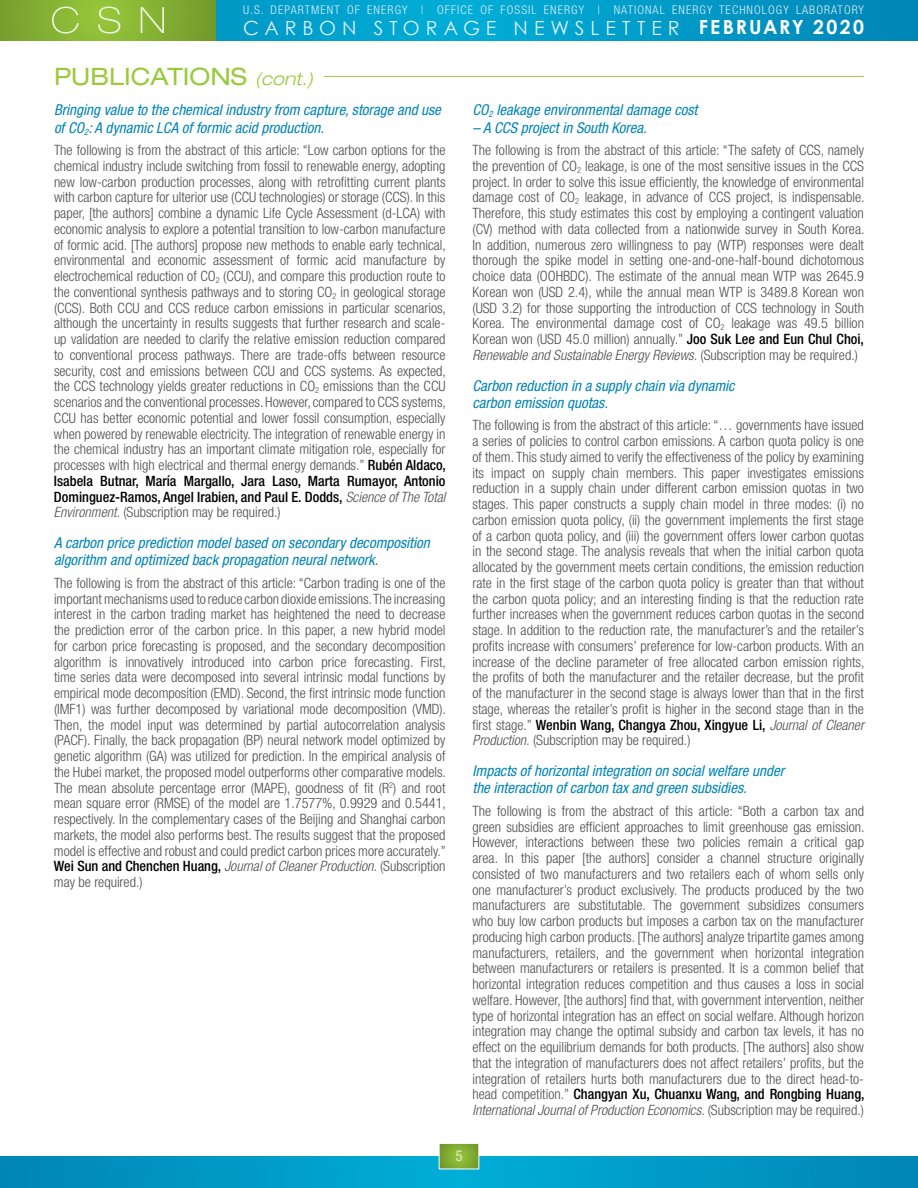
<style>
.page{position:relative;width:918px;height:1188px;background:#fff}
.page>*{position:absolute;margin:0;border:0;box-sizing:border-box;transform-origin:0 0}
.t1{font:expanded 24px "Helvetica Neue LT Std";color:#9aca3c}
.t2{font:19.5px "Century Gothic";letter-spacing:.305em;color:#dfeef6}
.t3{font:700 19.5px "Century Gothic";letter-spacing:.105em;color:#fff}
.t4{font:italic condensed 15px/17.2px "Helvetica Neue";color:#0084b6}
.t5{font:condensed 15px "Helvetica Neue LT Std";color:#e3e6d8}
.t6{font:300 condensed 14.25px/15.8px "Helvetica Neue LT Std";color:#4d4d4f;text-align:justify}
.t7{font:300 condensed 12px "Helvetica Neue LT Std";letter-spacing:.09em;color:#dfeef6}
.s1{font-weight:300;font-style:italic;font-size:18px}
.s2{font-weight:500;color:#000}
.s3{font-style:italic}
</style>
<div class="page">
<svg style="left:216px;top:0;width:702px;height:40px;background:#009cc9"></svg>
<svg style="left:0;top:0;width:216px;height:40px;background:#80ab31"></svg>
<svg style="left:0;top:1156px;width:918px;height:32px;background:#0098c6"></svg>
<svg style="left:52px;top:7px;width:112px;height:27px;background:#9ac34c"></svg>
<svg style="left:439px;top:1143px;width:40px;height:26px"></svg>
<div style="left:439px;top:1143px;width:40px;height:26px;border:1px solid #fff"></div>
<hr style="left:324px;top:76px;width:540px;height:1px;background:#9aca3c">
<p class="t7" style="left:243px;top:3px;width:622px">U.S. DEPARTMENT OF ENERGY | OFFICE OF FOSSIL ENERGY | NATIONAL ENERGY TECHNOLOGY LABORATORY</p>
<h2 class="t3" style="left:699px;top:15px;width:167px">FEBRUARY 2020</h2>
<h1 class="t1" style="left:54px;top:62px;width:261px">PUBLICATIONS <span class="s1">(cont.)</span></h1>
<p class="t4" style="left:54px;top:101px;width:388px">Bringing value to the chemical industry from capture, storage and use of CO<sub>2</sub>: A dynamic LCA of formic acid production.</p>
<p class="t6" style="left:54px;top:142px;width:394px">The following is from the abstract of this article: “Low carbon options for the chemical industry include switching from fossil to renewable energy, adopting new low-carbon production processes, along with retrofitting current plants with carbon capture for ulterior use (CCU technologies) or storage (CCS). In this paper, [the authors] combine a dynamic Life Cycle Assessment (d-LCA) with economic analysis to explore a potential transition to low-carbon manufacture of formic acid. [The authors] propose new methods to enable early technical, environmental and economic assessment of formic acid manufacture by electrochemical reduction of CO<sub>2</sub> (CCU), and compare this production route to the conventional synthesis pathways and to storing CO<sub>2</sub> in geological storage (CCS). Both CCU and CCS reduce carbon emissions in particular scenarios, although the uncertainty in results suggests that further research and scale&shy;up validation are needed to clarify the relative emission reduction compared to conventional process pathways. There are trade-offs between resource security, cost and emissions between CCU and CCS systems. As expected, the CCS technology yields greater reductions in CO<sub>2</sub> emissions than the CCU scenarios and the conventional processes. However, compared to CCS systems, CCU has better economic potential and lower fossil consumption, especially when powered by renewable electricity. The integration of renewable energy in the chemical industry has an important climate mitigation role, especially for processes with high electrical and thermal energy demands.” <span class="s2">Rubén Aldaco, Isabela Butnar, María Margallo, Jara Laso, Marta Rumayor, Antonio Dominguez-Ramos, Angel Irabien, and Paul E. Dodds,</span> <span class="s3">Science of The Total Environment.</span> (Subscription may be required.)</p>
<p class="t4" style="left:54px;top:534px;width:377px">A carbon price prediction model based on secondary decomposition algorithm and optimized back propagation neural network.</p>
<p class="t6" style="left:54px;top:575px;width:394px">The following is from the abstract of this article: “Carbon trading is one of the important mechanisms used to reduce carbon dioxide emissions. The increasing interest in the carbon trading market has heightened the need to decrease the prediction error of the carbon price. In this paper, a new hybrid model for carbon price forecasting is proposed, and the secondary decomposition algorithm is innovatively introduced into carbon price forecasting. First, time series data were decomposed into several intrinsic modal functions by empirical mode decomposition (EMD). Second, the first intrinsic mode function (IMF1) was further decomposed by variational mode decomposition (VMD).<br>Then, the model input was determined by partial autocorrelation analysis (PACF). Finally, the back propagation (BP) neural network model optimized by genetic algorithm (GA) was utilized for prediction. In the empirical analysis of the Hubei market, the proposed model outperforms other comparative models.<br>The mean absolute percentage error (MAPE), goodness of fit (R<sup>2</sup>) and root mean square error (RMSE) of the model are 1.7577%, 0.9929 and 0.5441, respectively. In the complementary cases of the Beijing and Shanghai carbon markets, the model also performs best. The results suggest that the proposed model is effective and robust and could predict carbon prices more accurately.” <span class="s2">Wei Sun and Chenchen Huang,</span> <span class="s3">Journal of Cleaner Production.</span> (Subscription may be required.)</p>
<h2 class="t2" style="left:243px;top:16px;width:438px">CARBON STORAGE NEWSLETTER</h2>
<p class="t4" style="left:472px;top:101px;width:226px">CO<sub>2</sub> leakage environmental damage cost</p>
<p class="t4" style="left:472px;top:119px;width:176px">– A CCS project in South Korea.</p>
<p class="t6" style="left:472px;top:142px;width:394px">The following is from the abstract of this article: “The safety of CCS, namely the prevention of CO<sub>2</sub> leakage, is one of the most sensitive issues in the CCS project. In order to solve this issue efficiently, the knowledge of environmental damage cost of CO<sub>2</sub> leakage, in advance of CCS project, is indispensable.<br>Therefore, this study estimates this cost by employing a contingent valuation (CV) method with data collected from a nationwide survey in South Korea.<br>In addition, numerous zero willingness to pay (WTP) responses were dealt thorough the spike model in setting one-and-one-half-bound dichotomous choice data (OOHBDC). The estimate of the annual mean WTP was 2645.9<br>Korean won (USD 2.4), while the annual mean WTP is 3489.8 Korean won (USD 3.2) for those supporting the introduction of CCS technology in South Korea. The environmental damage cost of CO<sub>2</sub> leakage was 49.5 billion Korean won (USD 45.0 million) annually.” <span class="s2">Joo Suk Lee and Eun Chul Choi, </span><span class="s3">Renewable and Sustainable Energy Reviews.</span> (Subscription may be required.)</p>
<p class="t4" style="left:472px;top:377px;width:264px">Carbon reduction in a supply chain via dynamic carbon emission quotas.</p>
<p class="t6" style="left:472px;top:417px;width:394px">The following is from the abstract of this article: “… governments have issued a series of policies to control carbon emissions. A carbon quota policy is one of them. This study aimed to verify the effectiveness of the policy by examining its impact on supply chain members. This paper investigates emissions reduction in a supply chain under different carbon emission quotas in two stages. This paper constructs a supply chain model in three modes: (i) no carbon emission quota policy, (ii) the government implements the first stage of a carbon quota policy, and (iii) the government offers lower carbon quotas in the second stage. The analysis reveals that when the initial carbon quota allocated by the government meets certain conditions, the emission reduction rate in the first stage of the carbon quota policy is greater than that without the carbon quota policy; and an interesting finding is that the reduction rate further increases when the government reduces carbon quotas in the second stage. In addition to the reduction rate, the manufacturer’s and the retailer’s profits increase with consumers’ preference for low-carbon products. With an increase of the decline parameter of free allocated carbon emission rights, the profits of both the manufacturer and the retailer decrease, but the profit of the manufacturer in the second stage is always lower than that in the first stage, whereas the retailer’s profit is higher in the second stage than in the first stage.” <span class="s2">Wenbin Wang, Changya Zhou, Xingyue Li,</span> <span class="s3">Journal of Cleaner Production.</span> (Subscription may be required.)</p>
<p class="t4" style="left:472px;top:762px;width:313px">Impacts of horizontal integration on social welfare under the interaction of carbon tax and green subsidies.</p>
<p class="t6" style="left:472px;top:803px;width:394px">The following is from the abstract of this article: “Both a carbon tax and green subsidies are efficient approaches to limit greenhouse gas emission.<br>However, interactions between these two policies remain a critical gap area. In this paper [the authors] consider a channel structure originally consisted of two manufacturers and two retailers each of whom sells only one manufacturer’s product exclusively. The products produced by the two manufacturers are substitutable. The government subsidizes consumers who buy low carbon products but imposes a carbon tax on the manufacturer producing high carbon products. [The authors] analyze tripartite games among manufacturers, retailers, and the government when horizontal integration between manufacturers or retailers is presented. It is a common belief that horizontal integration reduces competition and thus causes a loss in social welfare. However, [the authors] find that, with government intervention, neither type of horizontal integration has an effect on social welfare. Although horizon integration may change the optimal subsidy and carbon tax levels, it has no effect on the equilibrium demands for both products. [The authors] also show that the integration of manufacturers does not affect retailers’ profits, but the integration of retailers hurts both manufacturers due to the direct head-to&shy;head competition.” <span class="s2">Changyan Xu, Chuanxu Wang, and Rongbing Huang, </span><span class="s3">International Journal of Production Economics.</span> (Subscription may be required.)</p>
<p class="t5" style="left:455px;top:1147px;width:9px">5</p>
</div>
